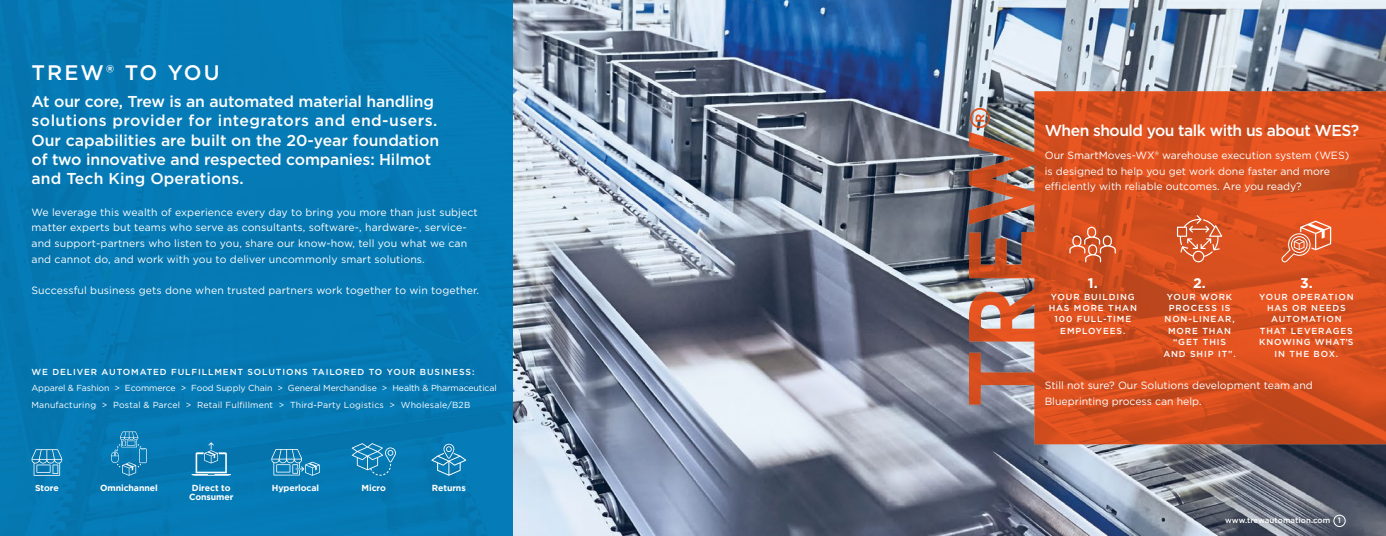
<style>
.page{position:relative;width:1386px;height:536px;background:#fff}
.page>*{position:absolute;margin:0;border:0;box-sizing:border-box;transform-origin:0 0}
.t1{font:500 21px "Gotham";letter-spacing:.1em;color:#fff}
.t2{font:500 15.75px/19.2px "Gotham";letter-spacing:-.01em;color:#fff}
.t3{font:500 15.75px "Gotham";letter-spacing:-.03em;color:#fff}
.t4{font:700 14px "Gotham";color:#fff}
.t5{font:10.5px/15.8px "Gotham";letter-spacing:.005em;color:#fff}
.t6{font:500 8.75px/11.4px "Gotham";letter-spacing:.1em;color:#fff;text-align:center}
.t7{font:8.75px/16.6px "Gotham";letter-spacing:-.01em;color:#fff}
.t8{font:700 8.75px "Gotham";letter-spacing:-.01em;color:#fff}
.t9{font:500 7.88px "Gotham";letter-spacing:.01em;color:#fff}
</style>
<div class="page">
<img style="left:513px;top:0;width:873px;height:536px">
<svg style="left:969px;top:91px;width:417px;height:353px;background:#cc542a"></svg>
<div style="left:0;top:0;width:513px;height:536px;background:#067eba"></div>
<div style="left:1333px;top:514px;width:13px;height:12px;border:1px solid #fff;border-radius:50%"></div>
<svg style="left:31px;top:449px;width:31px;height:26px"></svg>
<svg style="left:111px;top:431px;width:36px;height:44px"></svg>
<svg style="left:271px;top:449px;width:49px;height:26px"></svg>
<svg style="left:431px;top:443px;width:35px;height:32px"></svg>
<svg style="left:352px;top:443px;width:44px;height:32px"></svg>
<svg style="left:192px;top:442px;width:39px;height:33px"></svg>
<svg style="left:1177px;top:215px;width:45px;height:47px;background:#db6c44"></svg>
<svg style="left:1069px;top:226px;width:47px;height:36px;background:#d5663e"></svg>
<svg style="left:1282px;top:220px;width:49px;height:42px;background:#e47249"></svg>
<h1 class="t1" style="left:32px;top:59px;width:190px">TREW® TO YOU</h1>
<h2 class="t2" style="left:32px;top:92px;width:409px">At our core, Trew is an automated material handling solutions provider for integrators and end-users.<br>Our capabilities are built on the 20-year foundation of two innovative and respected companies: Hilmot and Tech King Operations.</h2>
<p class="t5" style="left:32px;top:204px;width:448px">We leverage this wealth of experience every day to bring you more than just subject matter experts but teams who serve as consultants, software-, hardware-, service&shy;and support-partners who listen to you, share our know-how, tell you what we can and cannot do, and work with you to deliver uncommonly smart solutions.</p>
<p class="t5" style="left:32px;top:282px;width:449px">Successful business gets done when trusted partners work together to win together.</p>
<p class="t6" style="left:32px;top:365px;width:445px">WE DELIVER AUTOMATED FULFILLMENT SOLUTIONS TAILORED TO YOUR BUSINESS:</p>
<p class="t7" style="left:32px;top:379px;width:467px">Apparel &amp; Fashion &gt; Ecommerce &gt; Food Supply Chain &gt; General Merchandise &gt; Health &amp; Pharmaceutical<br>Manufacturing &gt; Postal &amp; Parcel &gt; Retail Fulfillment &gt; Third-Party Logistics &gt; Wholesale/B2B</p>
<p class="t8" style="left:35px;top:482px;width:25px">Store</p>
<p class="t8" style="left:100px;top:482px;width:59px">Omnichannel</p>
<p class="t8" style="left:192px;top:482px;width:40px">Direct to</p>
<p class="t8" style="left:272px;top:482px;width:49px">Hyperlocal</p>
<p class="t8" style="left:362px;top:482px;width:26px">Micro</p>
<p class="t8" style="left:432px;top:482px;width:35px">Returns</p>
<p class="t8" style="left:189px;top:492px;width:46px">Consumer</p>
<h2 class="t3" style="left:1045px;top:120px;width:316px">When should you talk with us about WES?</h2>
<p class="t5" style="left:1045px;top:147px;width:306px">Our SmartMoves-WX® warehouse execution system (WES) is designed to help you get work done faster and more efficiently with reliable outcomes. Are you ready?</p>
<h3 class="t4" style="left:1088px;top:275px;width:11px">1.</h3>
<p class="t6" style="left:1049px;top:290px;width:90px">YOUR BUILDING<br>HAS MORE THAN<br>100 FULL-TIME<br>EMPLOYEES.</p>
<h3 class="t4" style="left:1193px;top:275px;width:14px">2.</h3>
<p class="t6" style="left:1163px;top:290px;width:74px">YOUR WORK<br>PROCESS IS<br>NON-LINEAR,<br>MORE THAN “GET THIS<br>AND SHIP IT”.</p>
<h3 class="t4" style="left:1300px;top:275px;width:14px">3.</h3>
<p class="t6" style="left:1259px;top:290px;width:96px">YOUR OPERATION<br>HAS OR NEEDS<br>AUTOMATION<br>THAT LEVERAGES<br>KNOWING WHAT’S<br>IN THE BOX.</p>
<p class="t5" style="left:1045px;top:377px;width:270px">Still not sure? Our Solutions development team and<br>Blueprinting process can help.</p>
<p class="t9" style="left:1225px;top:515px;width:117px">www.trewautomation.com 1</p>
</div>
